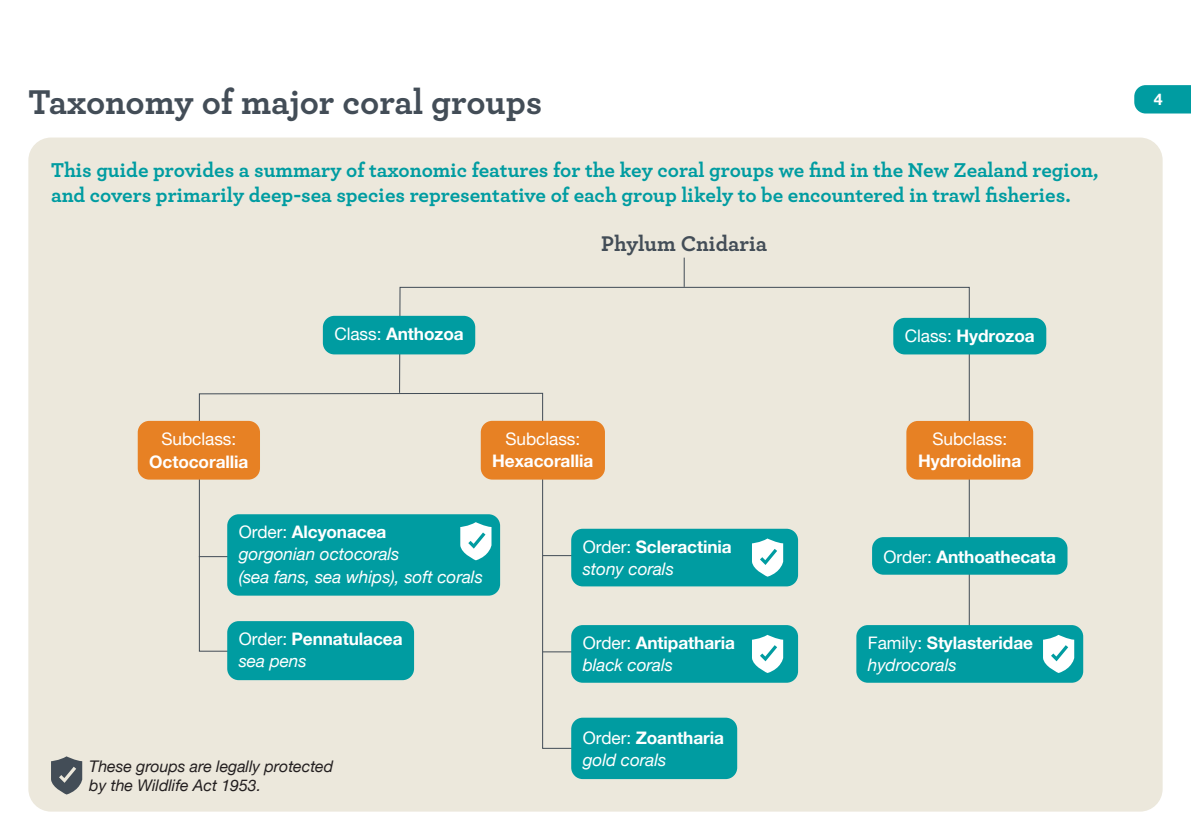
<style>
.page{position:relative;width:1191px;height:840px;background:#fff}
.page>*{position:absolute;margin:0;border:0;box-sizing:border-box;transform-origin:0 0}
.t1{font:700 36px "Archer";letter-spacing:-.005em;color:#434d57}
.t2{font:700 22.4px "Archer";letter-spacing:-.005em;color:#434d57}
.t3{font:700 21px/25px "Archer";color:#009ca1}
.t4{font:700 17.2px/22.2px "Helvetica Neue LT Std";letter-spacing:-.005em;color:#fff}
.t5{font:italic 17.2px/22.2px "Helvetica Neue LT Std";letter-spacing:-.005em;color:#fff}
.t6{font:17.2px "Helvetica Neue LT Std";letter-spacing:-.005em;color:#fff}
.t7{font:italic 16px/19.2px "Helvetica Neue LT Std";letter-spacing:-.005em;color:#231f20}
.t8{font:700 16px "Helvetica Neue LT Std";color:#fff}
.s1{font-weight:400}
.s2{font-style:normal}
.s3{font-weight:700;font-style:normal}
.s4{font-weight:400;font-style:italic}
</style>
<div class="page">
<div style="left:28px;top:137px;width:1134px;height:674px;background:#ece8dc;border-radius:23px"></div>
<svg style="left:398px;top:286px;width:572px;height:366px"></svg>
<hr style="left:683px;top:257px;width:1px;height:30px;background:#434d57">
<div style="left:893px;top:318px;width:153px;height:36px;background:#009ca1;border-radius:11px"></div>
<div style="left:323px;top:315px;width:152px;height:39px;background:#009ca1;border-radius:11px"></div>
<svg style="left:198px;top:392px;width:381px;height:357px"></svg>
<div style="left:138px;top:420px;width:122px;height:59px;background:#e78124;border-radius:11px"></div>
<div style="left:481px;top:420px;width:124px;height:59px;background:#e78124;border-radius:11px"></div>
<div style="left:227px;top:620px;width:187px;height:59px;background:#009ca1;border-radius:11px"></div>
<hr style="left:199px;top:556px;width:36px;height:1px;background:#434d57">
<hr style="left:543px;top:554px;width:36px;height:2px;background:#434d57">
<div style="left:906px;top:420px;width:127px;height:59px;background:#e78124;border-radius:11px"></div>
<div style="left:872px;top:537px;width:195px;height:37px;background:#009ca1;border-radius:11px"></div>
<div style="left:571px;top:717px;width:166px;height:61px;background:#009ca1;border-radius:11px"></div>
<hr style="left:543px;top:651px;width:36px;height:1px;background:#434d57">
<svg style="left:51px;top:756px;width:31px;height:38px"></svg>
<div style="left:227px;top:514px;width:273px;height:81px;background:#009ca1;border-radius:11px"></div>
<svg style="left:460px;top:522px;width:31px;height:38px"></svg>
<div style="left:571px;top:528px;width:227px;height:58px;background:#009ca1;border-radius:11px"></div>
<svg style="left:752px;top:538px;width:31px;height:38px"></svg>
<div style="left:571px;top:624px;width:227px;height:58px;background:#009ca1;border-radius:11px"></div>
<svg style="left:752px;top:634px;width:31px;height:38px"></svg>
<div style="left:856px;top:624px;width:227px;height:58px;background:#009ca1;border-radius:11px"></div>
<svg style="left:1043px;top:634px;width:31px;height:38px"></svg>
<svg style="left:1134px;top:85px;width:57px;height:28px;background:#0aa0a4"></svg>
<h1 class="t1" style="left:28px;top:73px;width:515px">Taxonomy of major coral groups</h1>
<p class="t3" style="left:51px;top:156px;width:1049px">This guide provides a summary of taxonomic features for the key coral groups we find in the New Zealand region, and covers primarily deep-sea species representative of each group likely to be encountered in trawl fisheries.</p>
<h2 class="t2" style="left:601px;top:225px;width:167px">Phylum Cnidaria</h2>
<p class="t6" style="left:161px;top:428px;width:76px">Subclass:</p>
<p class="t4" style="left:149px;top:449px;width:101px">Octocorallia</p>
<p class="t4" style="left:334px;top:322px;width:131px"><span class="s1">Class:</span> Anthozoa</p>
<p class="t4" style="left:904px;top:324px;width:131px"><span class="s1">Class:</span> Hydrozoa</p>
<p class="t6" style="left:505px;top:428px;width:76px">Subclass:</p>
<p class="t4" style="left:492px;top:449px;width:103px">Hexacorallia</p>
<p class="t6" style="left:932px;top:428px;width:76px">Subclass:</p>
<p class="t4" style="left:918px;top:449px;width:105px">Hydroidolina</p>
<p class="t5" style="left:239px;top:520px;width:246px"><span class="s2">Order:</span> <span class="s3">Alcyonacea<br></span>gorgonian octocorals<br>(sea fans, sea whips), soft corals</p>
<p class="t4" style="left:239px;top:627px;width:165px"><span class="s1">Order:</span> Pennatulacea <span class="s4">sea pens</span></p>
<p class="t7" style="left:89px;top:755px;width:245px">These groups are legally protected by the Wildlife Act 1953.</p>
<p class="t4" style="left:583px;top:534px;width:151px"><span class="s1">Order:</span> Scleractinia <span class="s4">stony corals</span></p>
<p class="t4" style="left:883px;top:545px;width:174px"><span class="s1">Order:</span> Anthoathecata</p>
<p class="t4" style="left:583px;top:631px;width:154px"><span class="s1">Order:</span> Antipatharia <span class="s4">black corals</span></p>
<p class="t4" style="left:868px;top:631px;width:167px"><span class="s1">Family:</span> Stylasteridae <span class="s4">hydrocorals</span></p>
<p class="t4" style="left:583px;top:725px;width:143px"><span class="s1">Order:</span> Zoantharia <span class="s4">gold corals</span></p>
<p class="t8" style="left:1153px;top:89px;width:10px">4</p>
</div>
